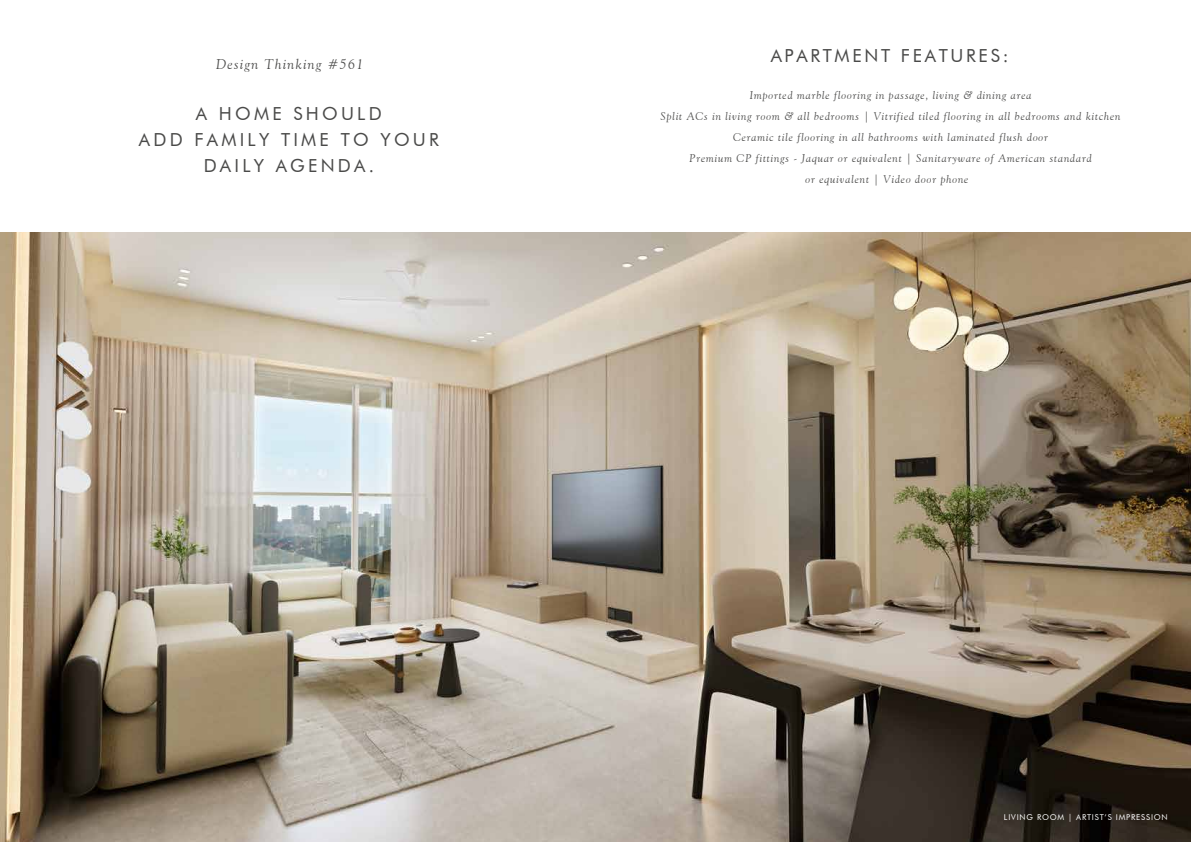
<style>
.page{position:relative;width:1191px;height:842px;background:#fff}
.page>*{position:absolute;margin:0;border:0;box-sizing:border-box;transform-origin:0 0}
.t1{font:18px/26px "Futura BT";letter-spacing:.18em;color:#4a4a49;text-align:center}
.t2{font:18px "Futura BT";letter-spacing:.15em;color:#4a4a49}
.t3{font:italic 14px "Goudy Old Style BT";letter-spacing:.1em;color:#4a4a49}
.t4{font:italic 11px "Goudy Old Style BT";letter-spacing:.08em;color:#4a4a49}
.t5{font:8px "Futura BT";letter-spacing:.1em;color:#fff}
</style>
<div class="page">
<img style="left:0;top:233px;width:1191px;height:609px">
<p class="t3" style="left:216px;top:55px;width:149px">Design Thinking #561</p>
<h1 class="t1" style="left:139px;top:100px;width:301px">A HOME SHOULD<br>ADD FAMILY TIME TO YOUR<br>DAILY AGENDA.</h1>
<h1 class="t2" style="left:770px;top:45px;width:239px">APARTMENT FEATURES:</h1>
<p class="t4" style="left:749px;top:89px;width:283px">Imported marble flooring in passage, living &amp; dining area</p>
<p class="t4" style="left:660px;top:110px;width:461px">Split ACs in living room &amp; all bedrooms | Vitrified tiled flooring in all bedrooms and kitchen</p>
<p class="t4" style="left:733px;top:131px;width:316px">Ceramic tile flooring in all bathrooms with laminated flush door</p>
<p class="t4" style="left:689px;top:152px;width:404px">Premium CP fittings - Jaquar or equivalent | Sanitaryware of American standard</p>
<p class="t4" style="left:805px;top:173px;width:164px">or equivalent | Video door phone</p>
<p class="t5" style="left:1004px;top:812px;width:165px">LIVING ROOM | ARTIST’S IMPRESSION</p>
</div>
